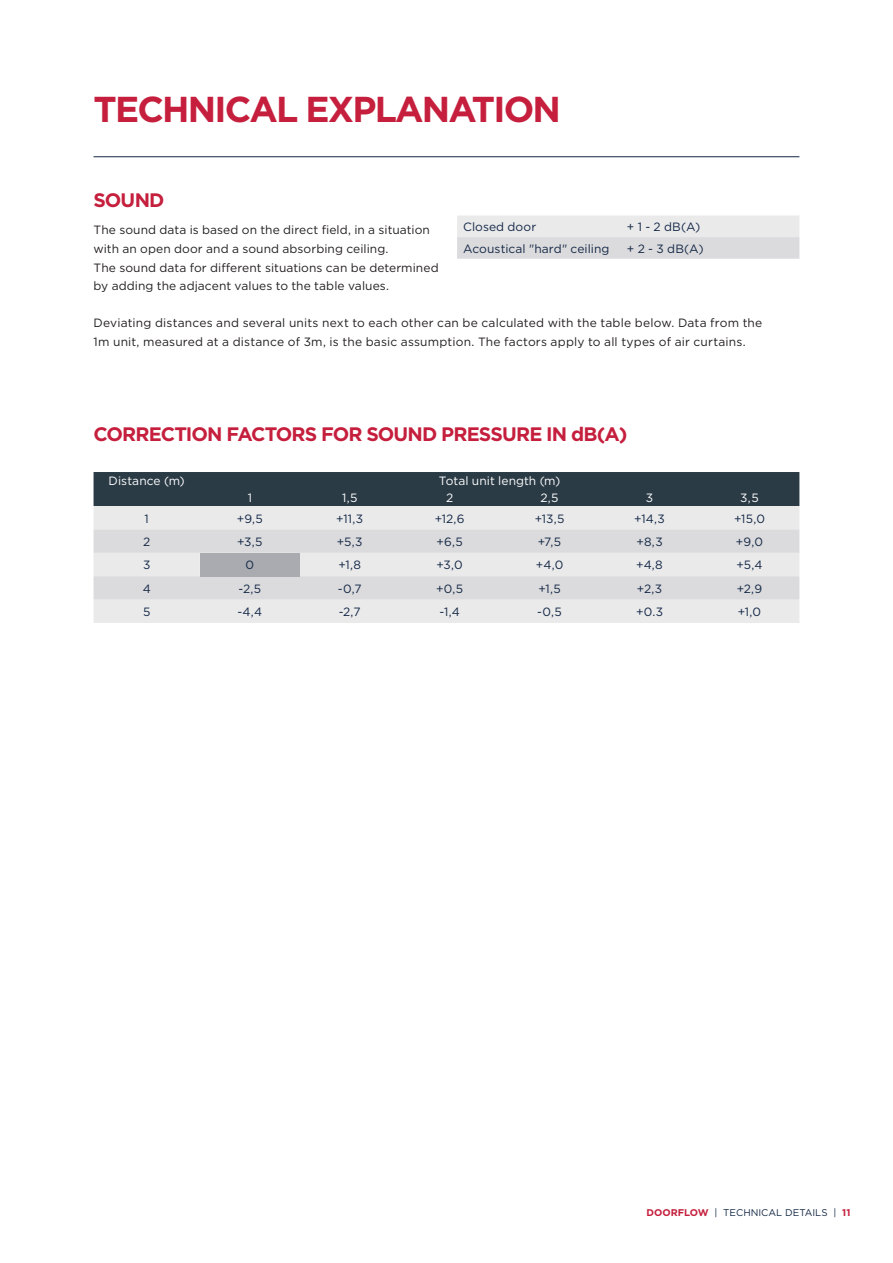
<style>
.page{position:relative;width:893px;height:1263px;background:#fff}
.page>*{position:absolute;margin:0;border:0;box-sizing:border-box;transform-origin:0 0}
.t1{font:700 36px "Gotham";letter-spacing:-.05em;color:#c51f3d}
.t2{font:700 19.5px "Gotham";letter-spacing:-.045em;color:#c51f3d}
.t3{font:12px/18.8px "Gotham";letter-spacing:.01em;color:#231f20}
.t4{font:12px "Gotham";letter-spacing:.005em;color:#142846}
.t5{font:12px "Gotham";letter-spacing:.005em;color:#fff}
.t6{font:9.75px "Gotham";color:#142846}
.s1{font-weight:700;color:#c51f3d}
</style>
<div class="page">
<hr style="left:94px;top:156px;width:705px;height:1px;background:#142846">
<svg style="left:457px;top:215px;width:342px;height:44px;background:#e3e3e4"></svg>
<div style="left:94px;top:472px;width:705px;height:34px;background:#2b3b46"></div>
<div style="left:94px;top:506px;width:705px;height:117px;background:#eaeaeb"></div>
<svg style="left:94px;top:529px;width:705px;height:71px;background:#dfdfe1"></svg>
<div style="left:200px;top:553px;width:100px;height:23px;background:#a9abb1"></div>
<h1 class="t1" style="left:94px;top:86px;width:469px">TECHNICAL EXPLANATION</h1>
<h2 class="t2" style="left:94px;top:187px;width:73px">SOUND</h2>
<p class="t3" style="left:94px;top:220px;width:347px">The sound data is based on the direct field, in a situation with an open door and a sound absorbing ceiling.<br>The sound data for different situations can be determined by adding the adjacent values to the table values.</p>
<p class="t4" style="left:463px;top:219px;width:75px">Closed door</p>
<p class="t4" style="left:627px;top:219px;width:75px">+ 1 - 2 dB(A)</p>
<p class="t4" style="left:463px;top:241px;width:148px">Acoustical "hard" ceiling</p>
<p class="t4" style="left:627px;top:241px;width:78px">+ 2 - 3 dB(A)</p>
<p class="t3" style="left:94px;top:314px;width:670px">Deviating distances and several units next to each other can be calculated with the table below. Data from the<br>1m unit, measured at a distance of 3m, is the basic assumption. The factors apply to all types of air curtains.</p>
<h2 class="t2" style="left:94px;top:421px;width:535px">CORRECTION FACTORS FOR SOUND PRESSURE IN dB(A)</h2>
<p class="t5" style="left:109px;top:473px;width:78px">Distance (m)</p>
<p class="t5" style="left:439px;top:473px;width:123px">Total unit length (m)</p>
<p class="t5" style="left:248px;top:490px;width:6px">1</p>
<p class="t5" style="left:342px;top:490px;width:17px">1,5</p>
<p class="t5" style="left:446px;top:490px;width:9px">2</p>
<p class="t5" style="left:541px;top:490px;width:20px">2,5</p>
<p class="t5" style="left:646px;top:490px;width:9px">3</p>
<p class="t5" style="left:740px;top:490px;width:20px">3,5</p>
<p class="t4" style="left:145px;top:511px;width:6px">1</p>
<p class="t4" style="left:237px;top:511px;width:28px">+9,5</p>
<p class="t4" style="left:336px;top:511px;width:28px">+11,3</p>
<p class="t4" style="left:435px;top:511px;width:31px">+12,6</p>
<p class="t4" style="left:535px;top:511px;width:31px">+13,5</p>
<p class="t4" style="left:634px;top:511px;width:32px">+14,3</p>
<p class="t4" style="left:734px;top:511px;width:32px">+15,0</p>
<p class="t4" style="left:143px;top:534px;width:9px">2</p>
<p class="t4" style="left:237px;top:534px;width:27px">+3,5</p>
<p class="t4" style="left:337px;top:534px;width:27px">+5,3</p>
<p class="t4" style="left:436px;top:534px;width:28px">+6,5</p>
<p class="t4" style="left:538px;top:534px;width:25px">+7,5</p>
<p class="t4" style="left:636px;top:534px;width:28px">+8,3</p>
<p class="t4" style="left:736px;top:534px;width:28px">+9,0</p>
<p class="t4" style="left:143px;top:557px;width:9px">3</p>
<p class="t4" style="left:246px;top:557px;width:10px">0</p>
<p class="t4" style="left:338px;top:557px;width:24px">+1,8</p>
<p class="t4" style="left:437px;top:557px;width:28px">+3,0</p>
<p class="t4" style="left:536px;top:557px;width:29px">+4,0</p>
<p class="t4" style="left:636px;top:557px;width:28px">+4,8</p>
<p class="t4" style="left:736px;top:557px;width:28px">+5,4</p>
<p class="t4" style="left:143px;top:581px;width:10px">4</p>
<p class="t4" style="left:239px;top:581px;width:24px">-2,5</p>
<p class="t4" style="left:338px;top:581px;width:25px">-0,7</p>
<p class="t4" style="left:436px;top:581px;width:29px">+0,5</p>
<p class="t4" style="left:538px;top:581px;width:24px">+1,5</p>
<p class="t4" style="left:637px;top:581px;width:27px">+2,3</p>
<p class="t4" style="left:737px;top:581px;width:27px">+2,9</p>
<p class="t4" style="left:143px;top:604px;width:9px">5</p>
<p class="t4" style="left:238px;top:604px;width:26px">-4,4</p>
<p class="t4" style="left:339px;top:604px;width:23px">-2,7</p>
<p class="t4" style="left:439px;top:604px;width:22px">-1,4</p>
<p class="t4" style="left:537px;top:604px;width:26px">-0,5</p>
<p class="t4" style="left:636px;top:604px;width:29px">+0.3</p>
<p class="t4" style="left:738px;top:604px;width:25px">+1,0</p>
<p class="t6" style="left:646px;top:1206px;width:205px"><span class="s1">DOORFLOW</span> | TECHNICAL DETAILS | <span class="s1">11</span></p>
</div>
